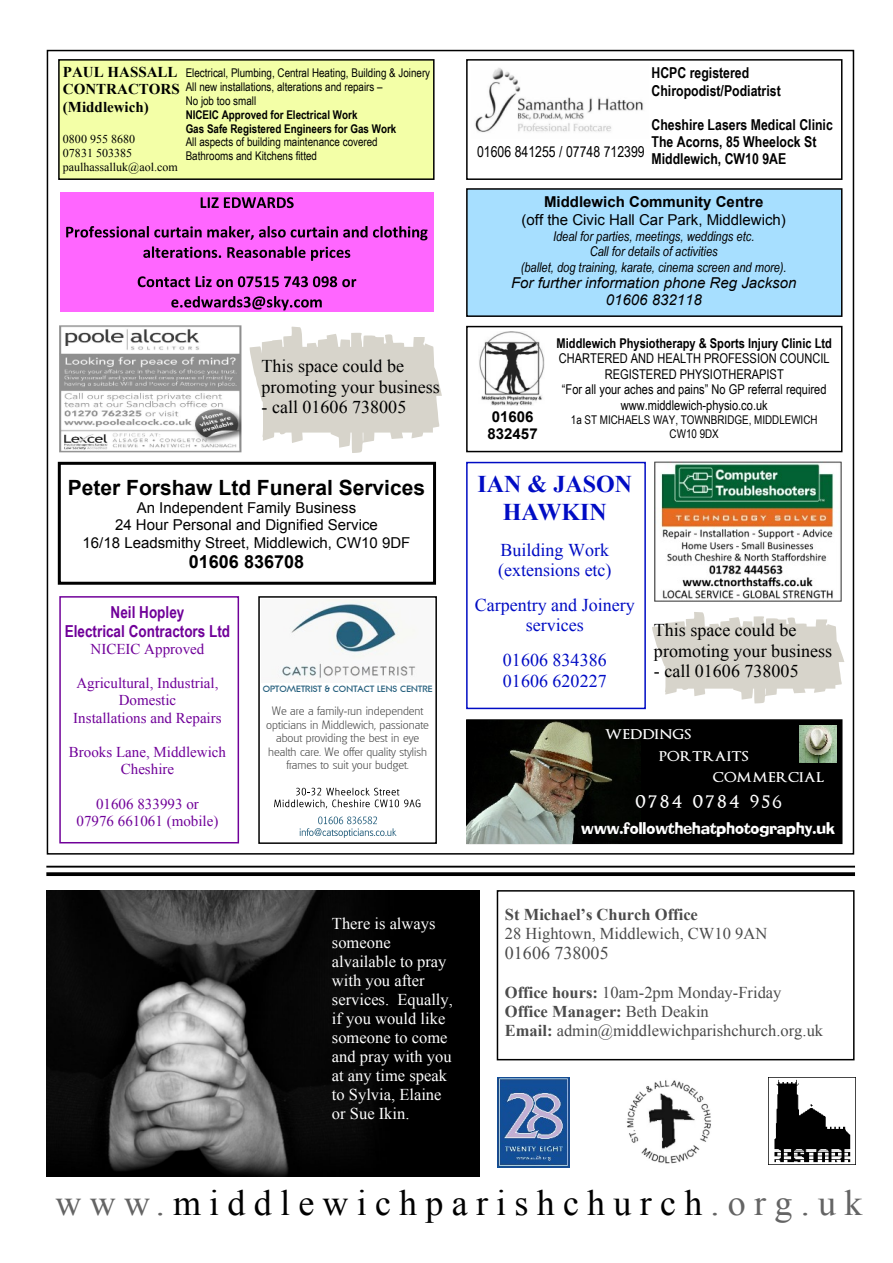
<style>
.page{position:relative;width:893px;height:1263px;background:#fff}
.page>*{position:absolute;margin:0;border:0;box-sizing:border-box;transform-origin:0 0}
.t1{font:36px "Times New Roman";letter-spacing:.23em;color:#000}
.t2{font:700 24px/27.6px "Times New Roman";color:#000cc4;text-align:center}
.t3{font:700 21px "Arial";color:#000}
.t4{font:600 21px "Optimus Princeps";letter-spacing:.13em;color:#fff}
.t5{font:18px/20.7px "Times New Roman";color:#000}
.t6{font:18px/20.7px "Times New Roman";color:#000cc4}
.t7{font:600 18px "Optimus Princeps";color:#fff}
.t8{font:700 18px "Arial";color:#000}
.t9{font:18px "Times New Roman";color:#4b4b4b}
.t10{font:16.5px/18.9px "Times New Roman";color:#fff}
.t11{font:16.5px/18.9px "Times New Roman";color:#4b4b4b}
.t12{font:700 16.5px/18.9px "Arial Narrow";color:#700099;text-align:center}
.t13{font:16.5px "Adamsky SF";color:#fff}
.t14{font:700 16.5px "Times New Roman";color:#4b4b4b}
.t15{font:15px/17.2px "Arial";color:#000;text-align:center}
.t16{font:15px/17.2px "Times New Roman";color:#700099;text-align:center}
.t17{font:700 15px/17.2px "Arial Narrow";color:#000}
.t18{font:italic 15px/17.2px "Arial";color:#000;text-align:center}
.t19{font:700 15px/17.2px "Arial";color:#000}
.t20{font:700 15px/17.2px "Times New Roman";color:#000}
.t21{font:15px "Arial Narrow";color:#000}
.t22{font:13.5px/15.5px "Arial Narrow";color:#000;text-align:center}
.t23{font:italic 13.5px/15.5px "Arial Narrow";color:#000;text-align:center}
.t24{font:700 13.5px "Arial Narrow";color:#000}
.t25{font:12px/13.8px "Arial Narrow";color:#000}
.t26{font:700 12px/13.8px "Arial Narrow";color:#000}
.t27{font:12px/13.8px "Times New Roman";color:#000}
.t28{font:11.85px/13.5px "Goudita Sans Light SF";color:#4b4b4b;text-align:center}
.t29{font:8.85px "Beatnik SF Bold";letter-spacing:.015em;color:#26607e}
.s1{font-weight:700}
.s2{color:#646464}
</style>
<div class="page">
<div style="left:47px;top:50px;width:807px;height:804px;background:#fff;border:2px solid #000"></div>
<img style="left:59px;top:325px;width:182px;height:128px">
<div style="left:58px;top:462px;width:378px;height:123px;background:#fff;border:3px solid #000"></div>
<div style="left:59px;top:596px;width:180px;height:247px;background:#fff;border:2px solid #700099"></div>
<div style="left:58px;top:59px;width:377px;height:121px;background:#f3ffa7;border:2px solid #000"></div>
<div style="left:466px;top:59px;width:376px;height:121px;background:#fff;border:2px solid #000"></div>
<img style="left:475px;top:68px;width:168px;height:65px">
<div style="left:466px;top:188px;width:376px;height:129px;background:#a7dfff;border:2px solid #000"></div>
<div style="left:466px;top:326px;width:376px;height:126px;border:2px solid #000"></div>
<img style="left:479px;top:331px;width:65px;height:75px">
<div style="left:466px;top:462px;width:180px;height:247px;background:#fff;border:2px solid #000cc4"></div>
<svg style="left:652px;top:612px;width:192px;height:91px"></svg>
<svg style="left:46px;top:872px;width:809px;height:4px;background:#121212"></svg>
<hr style="left:46px;top:866px;width:809px;height:1px;background:#000">
<img style="left:46px;top:890px;width:433px;height:287px">
<img style="left:769px;top:1077px;width:87px;height:88px">
<img style="left:626px;top:1080px;width:85px;height:84px">
<div style="left:497px;top:890px;width:357px;height:170px;border:2px solid #000"></div>
<img style="left:655px;top:462px;width:186px;height:139px">
<div style="left:60px;top:192px;width:374px;height:30px;background:#f6f"></div>
<svg style="left:201px;top:197px;width:93px;height:11px"></svg>
<div style="left:60px;top:222px;width:374px;height:20px;background:#f6f"></div>
<svg style="left:66px;top:226px;width:301px;height:14px"></svg>
<svg style="left:373px;top:226px;width:55px;height:14px"></svg>
<div style="left:60px;top:242px;width:374px;height:29px;background:#f6f"></div>
<svg style="left:143px;top:246px;width:78px;height:12px"></svg>
<svg style="left:227px;top:246px;width:123px;height:15px"></svg>
<div style="left:60px;top:271px;width:374px;height:21px;background:#f6f"></div>
<svg style="left:138px;top:276px;width:52px;height:11px"></svg>
<svg style="left:196px;top:276px;width:160px;height:11px"></svg>
<div style="left:60px;top:292px;width:374px;height:20px;background:#f6f"></div>
<svg style="left:171px;top:296px;width:151px;height:14px"></svg>
<div style="left:466px;top:719px;width:376px;height:125px;background:#000;border:2px solid #000"></div>
<img style="left:466px;top:720px;width:174px;height:124px">
<img style="left:799px;top:726px;width:37px;height:37px">
<div style="left:258px;top:596px;width:179px;height:248px;background:#fff;border:1px solid #000"></div>
<img style="left:278px;top:600px;width:138px;height:79px">
<svg style="left:274px;top:788px;width:146px;height:20px"></svg>
<svg style="left:300px;top:816px;width:97px;height:22px"></svg>
<svg style="left:250px;top:327px;width:192px;height:126px"></svg>
<img style="left:498px;top:1077px;width:71px;height:90px">
<p class="t20" style="left:63px;top:65px;width:118px">PAUL HASSALL<br>CONTRACTORS (Middlewich)</p>
<p class="t27" style="left:63px;top:134px;width:116px">0800 955 8680<br>07831 503385 paulhassalluk@aol.com</p>
<p class="t25" style="left:186px;top:67px;width:246px">Electrical, Plumbing, Central Heating, Building &amp; Joinery<br>All new installations, alterations and repairs –<br>No job too small</p>
<p class="t26" style="left:186px;top:109px;width:212px">NICEIC Approved for Electrical Work<br>Gas Safe Registered Engineers for Gas Work</p>
<p class="t25" style="left:186px;top:136px;width:194px">All aspects of building maintenance covered<br>Bathrooms and Kitchens fitted</p>
<h3 class="t5" style="left:262px;top:357px;width:180px">This space could be promoting your business</h3>
<h3 class="t5" style="left:262px;top:399px;width:146px">- call 01606 738005</h3>
<h3 class="t3" style="left:68px;top:479px;width:359px">Peter Forshaw Ltd Funeral Services</h3>
<p class="t15" style="left:83px;top:501px;width:329px">An Independent Family Business<br>24 Hour Personal and Dignified Service<br>16/18 Leadsmithy Street, Middlewich, CW10 9DF</p>
<h3 class="t8" style="left:189px;top:554px;width:117px">01606 836708</h3>
<h3 class="t12" style="left:65px;top:604px;width:167px">Neil Hopley<br>Electrical Contractors Ltd</h3>
<p class="t16" style="left:91px;top:641px;width:115px">NICEIC Approved</p>
<p class="t16" style="left:73px;top:676px;width:150px">Agricultural, Industrial,<br>Domestic<br>Installations and Repairs</p>
<p class="t16" style="left:69px;top:745px;width:159px">Brooks Lane, Middlewich<br>Cheshire</p>
<p class="t16" style="left:77px;top:796px;width:143px">01606 833993 or<br>07976 661061 (mobile)</p>
<p class="t29" style="left:263px;top:685px;width:171px">OPTOMETRIST &amp; CONTACT LENS CENTRE</p>
<p class="t28" style="left:266px;top:704px;width:164px">We are a family-run independent opticians in Middlewich, passionate about providing the best in eye health care. We offer quality stylish frames to suit your budget.</p>
<p class="t17" style="left:651px;top:66px;width:131px">HCPC registered<br>Chiropodist/Podiatrist</p>
<p class="t17" style="left:651px;top:117px;width:183px">Cheshire Lasers Medical Clinic<br>The Acorns, 85 Wheelock St<br>Middlewich, CW10 9AE</p>
<p class="t21" style="left:477px;top:146px;width:169px">01606 841255 / 07748 712399</p>
<p class="t19" style="left:544px;top:195px;width:221px">Middlewich Community Centre</p>
<p class="t15" style="left:522px;top:212px;width:266px">(off the Civic Hall Car Park, Middlewich)</p>
<p class="t23" style="left:521px;top:229px;width:267px">Ideal for parties, meetings, weddings etc.<br>Call for details of activities<br>(ballet, dog training, karate, cinema screen and more).</p>
<p class="t18" style="left:511px;top:276px;width:287px">For further information phone Reg Jackson<br>01606 832118</p>
<p class="t24" style="left:557px;top:338px;width:277px">Middlewich Physiotherapy &amp; Sports Injury Clinic Ltd</p>
<p class="t22" style="left:559px;top:352px;width:272px">CHARTERED AND HEALTH PROFESSION COUNCIL REGISTERED PHYSIOTHERAPIST<br>“For all your aches and pains” No GP referral required www.middlewich-physio.co.uk</p>
<p class="t25" style="left:571px;top:414px;width:248px;text-align:center">1a ST MICHAELS WAY, TOWNBRIDGE, MIDDLEWICH<br>CW10 9DX</p>
<p class="t19" style="left:488px;top:410px;width:52px">01606<br>832457</p>
<h2 class="t2" style="left:477px;top:473px;width:156px">IAN &amp; JASON<br>HAWKIN</h2>
<h3 class="t6" style="left:498px;top:541px;width:115px">Building Work (extensions etc)</h3>
<h3 class="t6" style="left:475px;top:596px;width:162px;text-align:center">Carpentry and Joinery services</h3>
<h3 class="t6" style="left:503px;top:651px;width:105px">01606 834386<br>01606 620227</h3>
<h3 class="t5" style="left:654px;top:621px;width:180px">This space could be promoting your business</h3>
<h3 class="t5" style="left:654px;top:663px;width:146px">- call 01606 738005</h3>
<h3 class="t7" style="left:605px;top:724px;width:88px">weddings</h3>
<h3 class="t7" style="left:659px;top:745px;width:91px">portraits</h3>
<h3 class="t7" style="left:713px;top:767px;width:113px">commercial</h3>
<h3 class="t13" style="left:581px;top:818px;width:255px">www.followthehatphotography.uk</h3>
<h3 class="t4" style="left:636px;top:791px;width:148px">0784 0784 956</h3>
<h3 class="t10" style="left:332px;top:916px;width:122px">There is always someone alvailable to pray with you after services. Equally, if you would like someone to come and pray with you at any time speak to Sylvia, Elaine or Sue Ikin.</h3>
<h3 class="t14" style="left:505px;top:909px;width:195px">St Michael’s Church Office</h3>
<h3 class="t11" style="left:505px;top:926px;width:264px">28 Hightown, Middlewich, CW10 9AN</h3>
<h3 class="t9" style="left:505px;top:947px;width:105px">01606 738005</h3>
<h3 class="t11" style="left:505px;top:984px;width:320px"><span class="s1">Office hours:</span> 10am-2pm Monday-Friday<br><span class="s1">Office Manager:</span> Beth Deakin<br><span class="s1">Email:</span> admin@middlewichparishchurch.org.uk</h3>
<h1 class="t1" style="left:56px;top:1190px;width:808px"><span class="s2">www.</span>middlewichparishchurch<span class="s2">.org.uk</span></h1>
</div>
